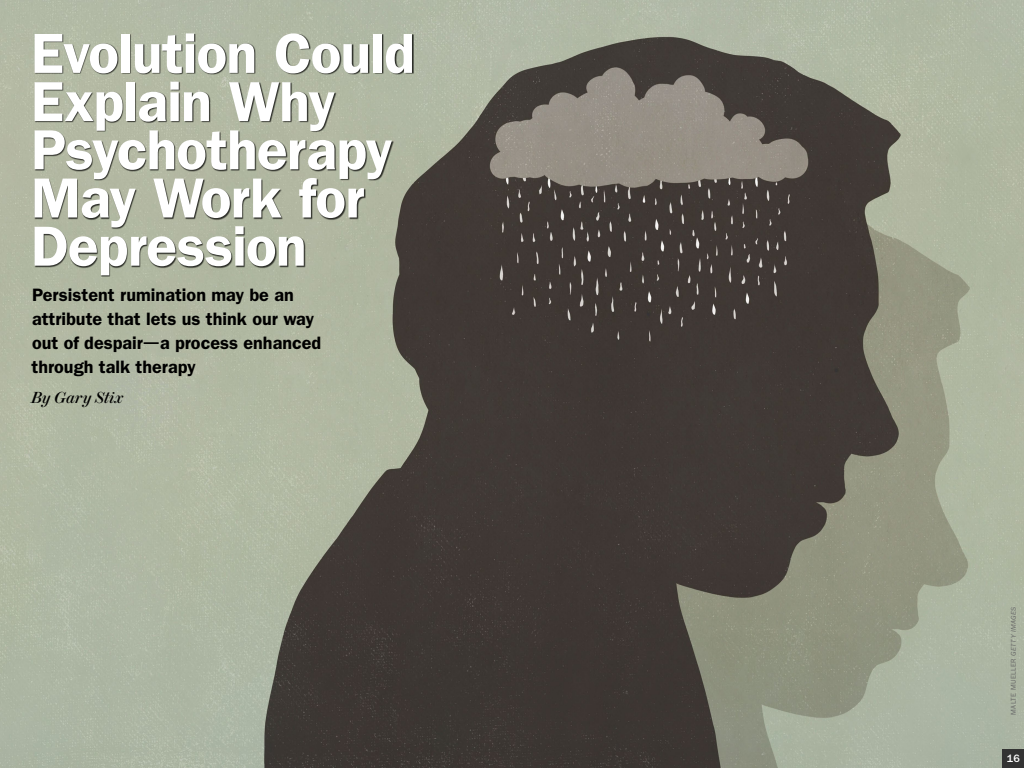
<style>
.page{position:relative;width:1024px;height:768px;background:#fff}
.page>*{position:absolute;margin:0;border:0;box-sizing:border-box;transform-origin:0 0}
.t1{font:600 56.7px/48.2px "ITC Franklin Gothic Std";letter-spacing:-.015em;color:#fff}
.t2{font:600 18px/24px "ITC Franklin Gothic Std";color:#000}
.t3{font:16px "Brunel Deck Italic No 2";letter-spacing:.005em;color:#000}
.t4{font:500 11px "ITC Franklin Gothic Std";color:#fff}
.t5{font:7px "ITC Franklin Gothic Std";letter-spacing:.06em;color:#666}
.s1{font-size:15px}
.s2{font-style:italic}
</style>
<div class="page">
<img style="left:0;top:0;width:1024px;height:768px">
<div style="left:35px;top:34px;width:379px;height:243px;background:#000;opacity:.75"></div>
<div style="left:1003px;top:749px;width:21px;height:19px;background:#333"></div>
<h1 class="t1" style="left:31px;top:29px;width:385px">Evolution Could<br>Explain Why<br>Psychotherapy<br>May Work for<br>Depression</h1>
<p class="t2" style="left:32px;top:282px;width:291px">Persistent rumination may be an attribute that lets us think our way out of despair<span class="s1">—</span>a process enhanced through talk therapy</p>
<p class="t3" style="left:31px;top:388px;width:94px">By Gary Stix</p>
<p class="t5" style="left:1009px;top:715px;width:110px;rotate:-90deg">MALTE MUELLER <span class="s2">GETTY IMAGES</span></p>
<p class="t4" style="left:1007px;top:752px;width:14px">16</p>
</div>
